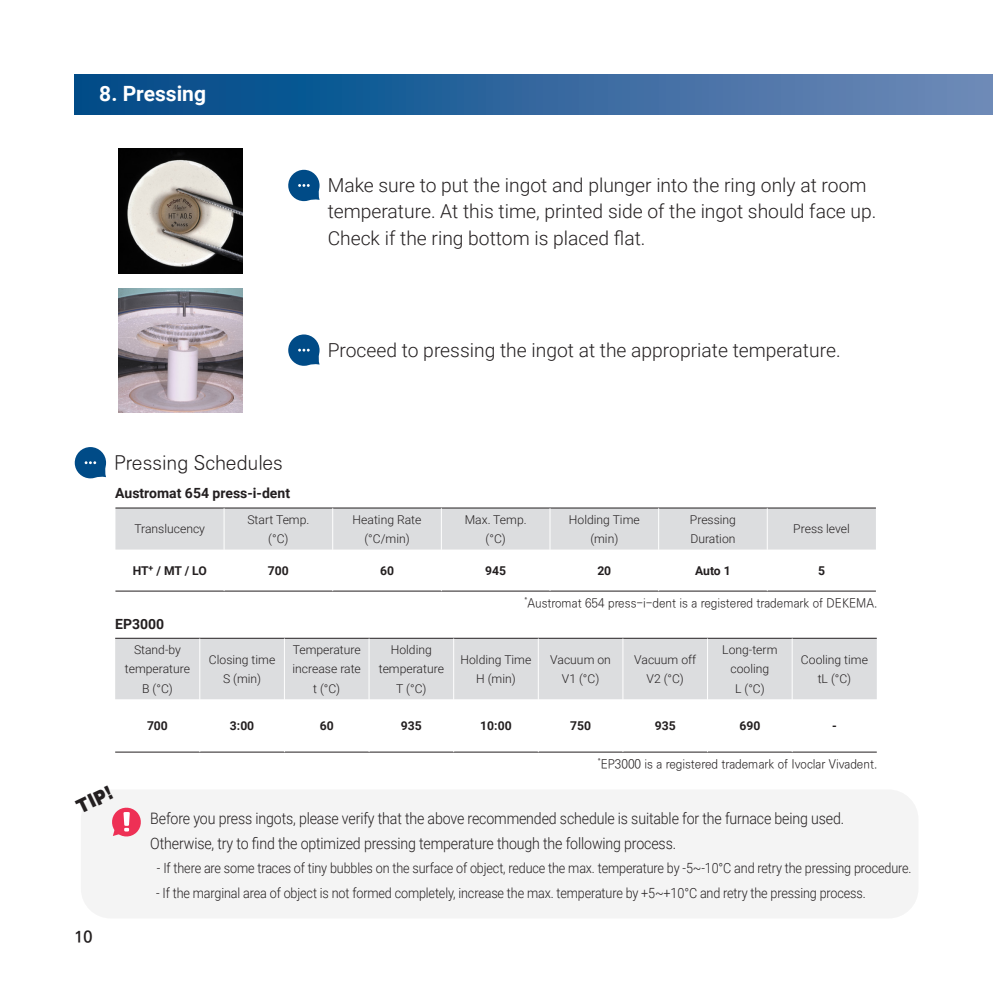
<style>
.page{position:relative;width:993px;height:993px;background:#fff}
.page>*{position:absolute;margin:0;border:0;box-sizing:border-box;transform-origin:0 0}
.t1{font:700 21px "Roboto";color:#fff}
.t2{font:300 19.25px/26.2px "Roboto";color:#231f20}
.t3{font:300 19.25px "Ko Pub Dotum";color:#231f20}
.t4{font:900 19.25px "Arial";color:#231f20;scale:.9 1}
.t5{font:300 15.75px/24.5px "Roboto";letter-spacing:-.01em;color:#231f20;scale:.9 1}
.t6{font:700 15.75px "Ko Pub Dotum";color:#231f20}
.t7{font:300 14px "Roboto";letter-spacing:-.01em;color:#231f20;scale:.9 1}
.t8{font:700 14px "Roboto";color:#231f20}
.t9{font:300 12.25px "Ko Pub Dotum";color:#231f20;scale:.95 1}
.t10{font:300 12.08px/19.4px "Roboto";color:#231f20;text-align:center}
.t11{font:700 12.08px "Roboto";color:#231f20}
</style>
<div class="page">
<div style="left:74px;top:74px;width:918px;height:40px;background:linear-gradient(to right,#004887,#6e89b7)"></div>
<svg style="left:288px;top:170px;width:31px;height:31px"></svg>
<svg style="left:288px;top:334px;width:31px;height:32px"></svg>
<svg style="left:74px;top:447px;width:32px;height:31px"></svg>
<img style="left:119px;top:288px;width:124px;height:124px">
<div style="left:81px;top:789px;width:837px;height:129px;background:#f4f4f4;border-radius:30px"></div>
<svg style="left:112px;top:807px;width:29px;height:30px"></svg>
<div style="left:115px;top:508px;width:760px;height:41px;background:#dcdddf"></div>
<hr style="left:115px;top:507px;width:109px;height:1px;background:#231f20">
<hr style="left:224px;top:507px;width:108px;height:1px;background:#231f20">
<hr style="left:332px;top:507px;width:109px;height:1px;background:#231f20">
<hr style="left:441px;top:507px;width:109px;height:1px;background:#231f20">
<hr style="left:550px;top:507px;width:108px;height:1px;background:#231f20">
<hr style="left:658px;top:507px;width:109px;height:1px;background:#231f20">
<hr style="left:767px;top:507px;width:108px;height:1px;background:#231f20">
<hr style="left:115px;top:590px;width:109px;height:1px;background:#231f20">
<hr style="left:224px;top:590px;width:108px;height:1px;background:#231f20">
<hr style="left:332px;top:590px;width:109px;height:1px;background:#231f20">
<hr style="left:441px;top:590px;width:109px;height:1px;background:#231f20">
<hr style="left:550px;top:590px;width:108px;height:1px;background:#231f20">
<hr style="left:658px;top:590px;width:109px;height:1px;background:#231f20">
<hr style="left:767px;top:590px;width:108px;height:1px;background:#231f20">
<hr style="left:224px;top:508px;width:1px;height:41px;background:#fff">
<hr style="left:332px;top:508px;width:1px;height:41px;background:#fff">
<hr style="left:441px;top:508px;width:1px;height:41px;background:#fff">
<hr style="left:549px;top:508px;width:1px;height:41px;background:#fff">
<hr style="left:658px;top:508px;width:1px;height:41px;background:#fff">
<hr style="left:766px;top:508px;width:1px;height:41px;background:#fff">
<div style="left:115px;top:638px;width:761px;height:61px;background:#dcdddf"></div>
<hr style="left:115px;top:637px;width:85px;height:1px;background:#231f20">
<hr style="left:200px;top:637px;width:84px;height:1px;background:#231f20">
<hr style="left:284px;top:637px;width:85px;height:1px;background:#231f20">
<hr style="left:369px;top:637px;width:84px;height:1px;background:#231f20">
<hr style="left:453px;top:637px;width:85px;height:1px;background:#231f20">
<hr style="left:538px;top:637px;width:84px;height:1px;background:#231f20">
<hr style="left:622px;top:637px;width:85px;height:1px;background:#231f20">
<hr style="left:707px;top:637px;width:84px;height:1px;background:#231f20">
<hr style="left:791px;top:637px;width:85px;height:1px;background:#231f20">
<hr style="left:115px;top:751px;width:85px;height:1px;background:#231f20">
<hr style="left:200px;top:751px;width:84px;height:1px;background:#231f20">
<hr style="left:284px;top:751px;width:85px;height:1px;background:#231f20">
<hr style="left:369px;top:751px;width:84px;height:1px;background:#231f20">
<hr style="left:453px;top:751px;width:85px;height:1px;background:#231f20">
<hr style="left:538px;top:751px;width:84px;height:1px;background:#231f20">
<hr style="left:622px;top:751px;width:85px;height:1px;background:#231f20">
<hr style="left:707px;top:751px;width:84px;height:1px;background:#231f20">
<hr style="left:791px;top:751px;width:85px;height:1px;background:#231f20">
<hr style="left:199px;top:638px;width:1px;height:61px;background:#fff">
<hr style="left:284px;top:638px;width:1px;height:61px;background:#fff">
<hr style="left:368px;top:638px;width:1px;height:61px;background:#fff">
<hr style="left:453px;top:638px;width:1px;height:61px;background:#fff">
<hr style="left:538px;top:638px;width:1px;height:61px;background:#fff">
<hr style="left:622px;top:638px;width:1px;height:61px;background:#fff">
<hr style="left:707px;top:638px;width:1px;height:61px;background:#fff">
<hr style="left:791px;top:638px;width:1px;height:61px;background:#fff">
<img style="left:119px;top:149px;width:124px;height:124px">
<h1 class="t1" style="left:99px;top:78px;width:108px">8. Pressing</h1>
<h2 class="t3" style="left:114px;top:453px;width:170px">Pressing Schedules</h2>
<p class="t8" style="left:115px;top:483px;width:176px">Austromat 654 press-i-dent</p>
<h2 class="t2" style="left:327px;top:171px;width:550px">Make sure to put the ingot and plunger into the ring only at room temperature. At this time, printed side of the ingot should face up.<br>Check if the ring bottom is placed flat.</h2>
<h2 class="t2" style="left:327px;top:336px;width:514px">Proceed to pressing the ingot at the appropriate temperature.</h2>
<p class="t10" style="left:134px;top:518px;width:72px">Translucency</p>
<p class="t10" style="left:247px;top:509px;width:63px">Start Temp. (°C)</p>
<p class="t10" style="left:352px;top:509px;width:70px">Heating Rate (°C/min)</p>
<p class="t10" style="left:464px;top:509px;width:63px">Max. Temp. (°C)</p>
<p class="t10" style="left:568px;top:509px;width:72px">Holding Time (min)</p>
<p class="t10" style="left:689px;top:509px;width:48px;text-align:left">Pressing<br>Duration</p>
<p class="t10" style="left:793px;top:518px;width:58px">Press level</p>
<p class="t11" style="left:133px;top:562px;width:76px">HT<sup>+</sup> / MT / LO</p>
<p class="t11" style="left:268px;top:562px;width:22px">700</p>
<p class="t11" style="left:380px;top:562px;width:15px">60</p>
<p class="t11" style="left:485px;top:562px;width:22px">945</p>
<p class="t11" style="left:597px;top:562px;width:15px">20</p>
<p class="t11" style="left:694px;top:562px;width:37px">Auto 1</p>
<p class="t11" style="left:817px;top:562px;width:8px">5</p>
<p class="t8" style="left:115px;top:613px;width:51px">EP3000</p>
<p class="t9" style="left:524px;top:597px;width:373px"><sup>*</sup>Austromat 654 press-i-dent is a registered trademark of DEKEMA.</p>
<p class="t10" style="left:125px;top:639px;width:67px">Stand-by temperature<br>B (°C)</p>
<p class="t10" style="left:209px;top:649px;width:68px">Closing time<br>S (min)</p>
<p class="t10" style="left:292px;top:639px;width:70px">Temperature increase rate t (°C)</p>
<p class="t10" style="left:378px;top:639px;width:67px">Holding temperature<br>T (°C)</p>
<p class="t10" style="left:460px;top:649px;width:72px">Holding Time<br>H (min)</p>
<p class="t10" style="left:550px;top:649px;width:62px">Vacuum on<br>V1 (°C)</p>
<p class="t10" style="left:634px;top:649px;width:63px">Vacuum off<br>V2 (°C)</p>
<p class="t10" style="left:722px;top:639px;width:57px">Long-term cooling<br>L (°C)</p>
<p class="t10" style="left:800px;top:649px;width:68px">Cooling time tL (°C)</p>
<p class="t11" style="left:147px;top:717px;width:22px">700</p>
<p class="t11" style="left:230px;top:717px;width:26px">3:00</p>
<p class="t11" style="left:319px;top:717px;width:15px">60</p>
<p class="t11" style="left:401px;top:717px;width:22px">935</p>
<p class="t11" style="left:480px;top:717px;width:33px">10:00</p>
<p class="t11" style="left:570px;top:717px;width:22px">750</p>
<p class="t11" style="left:654px;top:717px;width:22px">935</p>
<p class="t11" style="left:739px;top:717px;width:22px">690</p>
<p class="t11" style="left:831px;top:717px;width:6px">-</p>
<h2 class="t4" style="left:71px;top:795px;width:43px;rotate:-26deg">TIP!</h2>
<h3 class="t6" style="left:74px;top:929px;width:19px">10</h3>
<p class="t9" style="left:597px;top:758px;width:296px"><sup>*</sup>EP3000 is a registered trademark of Ivoclar Vivadent.</p>
<h3 class="t5" style="left:150px;top:805px;width:772px">Before you press ingots, please verify that the above recommended schedule is suitable for the furnace being used.<br>Otherwise, try to find the optimized pressing temperature though the following process.</h3>
<p class="t7" style="left:157px;top:858px;width:839px">- If there are some traces of tiny bubbles on the surface of object, reduce the max. temperature by -5~-10°C and retry the pressing procedure.</p>
<p class="t7" style="left:156px;top:882px;width:789px">- If the marginal area of object is not formed completely, increase the max. temperature by +5~+10°C and retry the pressing process.</p>
</div>
